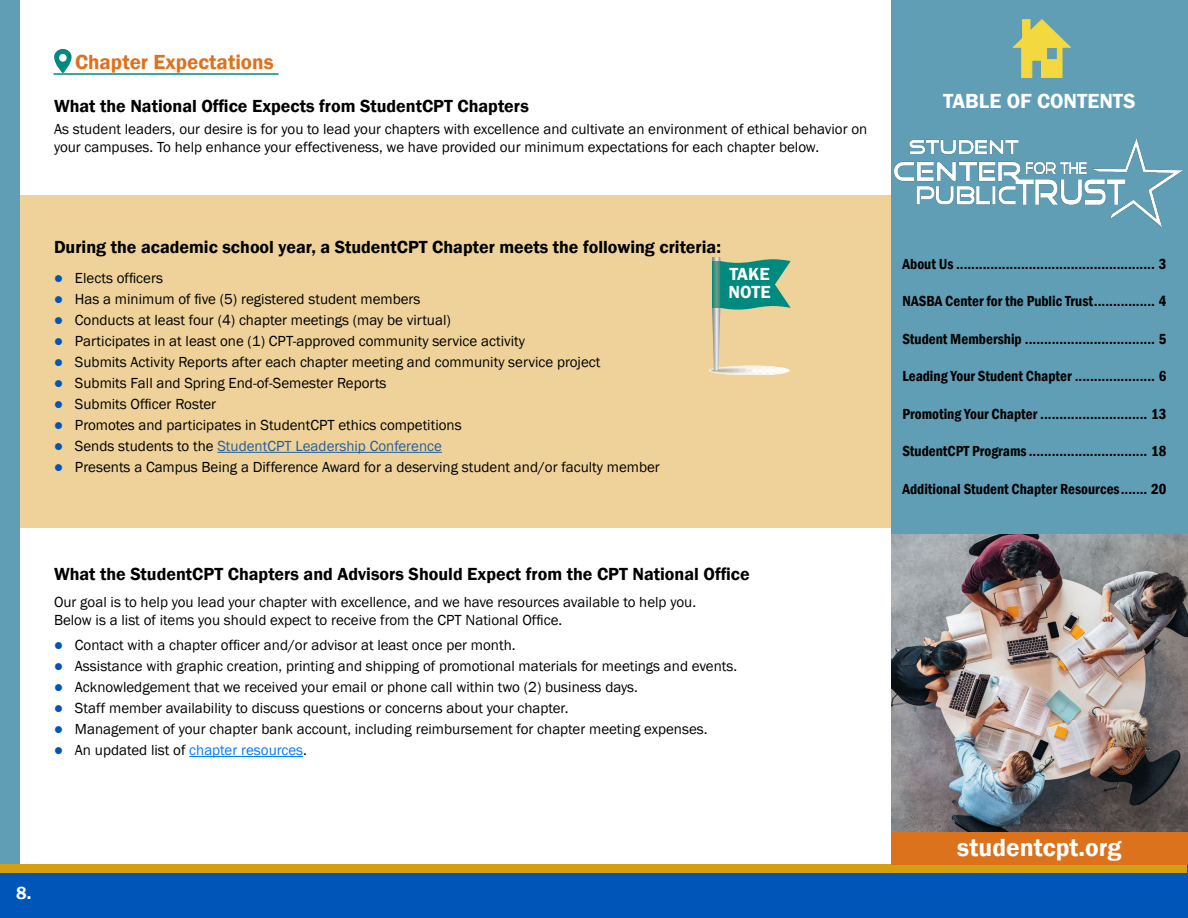
<style>
.page{position:relative;width:1188px;height:918px;background:#fff}
.page>*{position:absolute;margin:0;border:0;box-sizing:border-box;transform-origin:0 0}
.t1{font:600 25.5px "Franklin Gothic";color:#fff}
.t2{font:600 21px "Franklin Gothic";color:#dc721c}
.t3{font:600 21px "Franklin Gothic";color:#fff}
.t4{font:600 18px "Franklin Gothic";color:#000}
.t5{font:600 18px/18px "Franklin Gothic";color:#fff}
.t6{font:15px/18px "Franklin Gothic";color:#000}
.t7{font:600 condensed 15px "Franklin Gothic";color:#000}
.t8{font:15px "Franklin Gothic";color:#215e9e}
.s1{color:#0055b8}
.s2{color:#000}
.s3{color:#007cff}
</style>
<div class="page">
<div style="left:891px;top:0;width:297px;height:918px;background:#609eb6"></div>
<div style="left:0;top:866px;width:1188px;height:52px;background:#0055b8"></div>
<div style="left:0;top:864px;width:1187px;height:9px;background:#d59f0f"></div>
<div style="left:891px;top:831px;width:297px;height:33px;background:#dc721c"></div>
<img style="left:895px;top:138px;width:288px;height:89px">
<img style="left:891px;top:534px;width:297px;height:297px">
<svg style="left:1013px;top:20px;width:57px;height:58px"></svg>
<div style="left:0;top:196px;width:891px;height:332px;background:#eed29a"></div>
<hr style="left:217px;top:452px;width:225px;height:1px;background:#215e9e">
<hr style="left:189px;top:756px;width:114px;height:1px;background:#007cff">
<svg style="left:54px;top:49px;width:18px;height:24px"></svg>
<hr style="left:54px;top:73px;width:225px;height:2px;background:#00897e">
<svg style="left:709px;top:257px;width:82px;height:118px"></svg>
<div style="left:0;top:0;width:19px;height:864px;background:#609eb6"></div>
<h2 class="t2" style="left:75px;top:49px;width:200px">Chapter Expectations</h2>
<p class="t4" style="left:54px;top:95px;width:476px">What the National Office Expects from StudentCPT Chapters</p>
<p class="t6" style="left:54px;top:121px;width:815px">As student leaders, our desire is for you to lead your chapters with excellence and cultivate an environment of ethical behavior on your campuses. To help enhance your effectiveness, we have provided our minimum expectations for each chapter below.</p>
<p class="t4" style="left:54px;top:236px;width:668px">During the academic school year, a StudentCPT Chapter meets the following criteria:</p>
<p class="t6" style="left:54px;top:270px;width:111px"><span class="s1">●</span> Elects officers</p>
<p class="t6" style="left:54px;top:291px;width:368px"><span class="s1">●</span> Has a minimum of five (5) registered student members</p>
<p class="t6" style="left:54px;top:312px;width:398px"><span class="s1">●</span> Conducts at least four (4) chapter meetings (may be virtual)</p>
<p class="t6" style="left:54px;top:333px;width:473px"><span class="s1">●</span> Participates in at least one (1) CPT-approved community service activity</p>
<p class="t6" style="left:54px;top:354px;width:548px"><span class="s1">●</span> Submits Activity Reports after each chapter meeting and community service project</p>
<p class="t6" style="left:54px;top:375px;width:334px"><span class="s1">●</span> Submits Fall and Spring End-of-Semester Reports</p>
<p class="t6" style="left:54px;top:396px;width:164px"><span class="s1">●</span> Submits Officer Roster</p>
<p class="t6" style="left:54px;top:417px;width:409px"><span class="s1">●</span> Promotes and participates in StudentCPT ethics competitions</p>
<p class="t8" style="left:54px;top:437px;width:389px"><span class="s1">●</span> <span class="s2">Sends students to the</span> StudentCPT Leadership Conference</p>
<p class="t6" style="left:54px;top:459px;width:607px"><span class="s1">●</span> Presents a Campus Being a Difference Award for a deserving student and/or faculty member</p>
<p class="t5" style="left:729px;top:265px;width:44px">TAKE<br>NOTE</p>
<p class="t4" style="left:54px;top:563px;width:697px">What the StudentCPT Chapters and Advisors Should Expect from the CPT National Office</p>
<p class="t6" style="left:54px;top:593px;width:644px">Our goal is to help you lead your chapter with excellence, and we have resources available to help you.<br>Below is a list of items you should expect to receive from the CPT National Office.</p>
<p class="t6" style="left:54px;top:637px;width:463px"><span class="s1">●</span> Contact with a chapter officer and/or advisor at least once per month.</p>
<p class="t6" style="left:54px;top:658px;width:685px"><span class="s1">●</span> Assistance with graphic creation, printing and shipping of promotional materials for meetings and events.</p>
<p class="t6" style="left:54px;top:679px;width:585px"><span class="s1">●</span> Acknowledgement that we received your email or phone call within two (2) business days.</p>
<p class="t6" style="left:54px;top:700px;width:516px"><span class="s1">●</span> Staff member availability to discuss questions or concerns about your chapter.</p>
<p class="t6" style="left:54px;top:721px;width:655px"><span class="s1">●</span> Management of your chapter bank account, including reimbursement for chapter meeting expenses.</p>
<p class="t6" style="left:54px;top:742px;width:255px"><span class="s1">●</span> An updated list of <span class="s3">chapter resources</span>.</p>
<p class="t5" style="left:16px;top:884px;width:17px">8.</p>
<h2 class="t3" style="left:943px;top:88px;width:194px">TABLE OF CONTENTS</h2>
<p class="t7" style="left:902px;top:254px;width:265px">About Us .................................................... 3</p>
<p class="t7" style="left:902px;top:291px;width:265px">NASBA Center for the Public Trust................ 4</p>
<p class="t7" style="left:902px;top:329px;width:265px">Student Membership .................................. 5</p>
<p class="t7" style="left:902px;top:366px;width:265px">Leading Your Student Chapter ..................... 6</p>
<p class="t7" style="left:902px;top:404px;width:265px">Promoting Your Chapter ............................ 13</p>
<p class="t7" style="left:902px;top:441px;width:266px">StudentCPT Programs ............................... 18</p>
<p class="t7" style="left:902px;top:479px;width:265px">Additional Student Chapter Resources....... 20</p>
<h1 class="t1" style="left:957px;top:832px;width:166px">studentcpt.org</h1>
</div>
